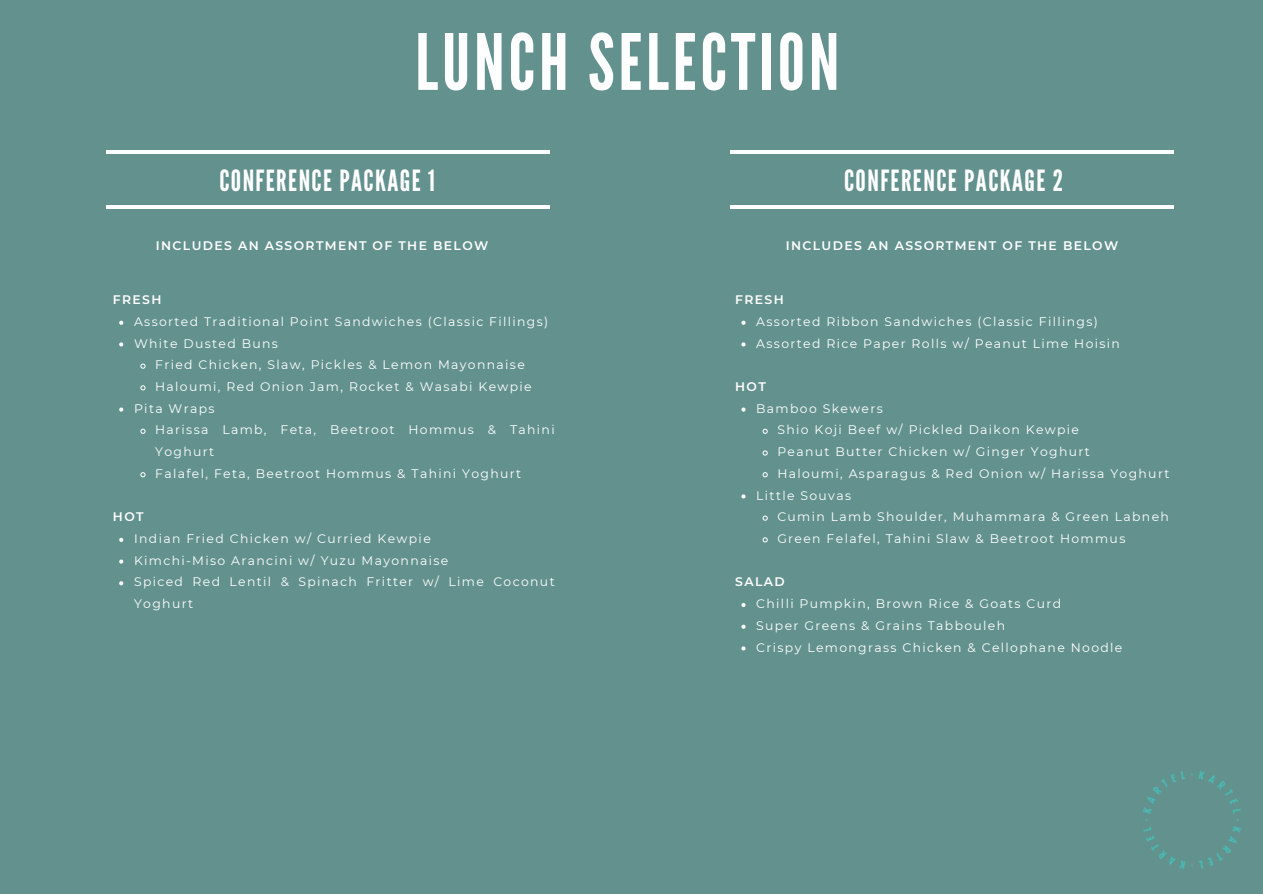
<style>
.page{position:relative;width:1263px;height:894px;background:#fff}
.page>*{position:absolute;margin:0;border:0;box-sizing:border-box;transform-origin:0 0}
.t1{font:77.25px "League Gothic";letter-spacing:.05em;color:#fff}
.t2{font:29.1px "League Gothic";letter-spacing:.05em;color:#fff}
.t3{font:12.45px/21.8px "Montserrat";letter-spacing:.11em;color:#fff}
.t4{font:600 12.45px "Montserrat";letter-spacing:.11em;color:#fff}
</style>
<div class="page">
<div style="left:0;top:0;width:1263px;height:893px;background:#63928e"></div>
<hr style="left:107px;top:151px;width:443px;height:3px;background:#fff">
<hr style="left:107px;top:206px;width:443px;height:3px;background:#fff">
<hr style="left:730px;top:151px;width:444px;height:3px;background:#fff">
<hr style="left:730px;top:206px;width:444px;height:3px;background:#fff">
<svg style="left:119px;top:320px;width:4px;height:5px"></svg>
<svg style="left:119px;top:342px;width:4px;height:4px"></svg>
<svg style="left:140px;top:363px;width:6px;height:6px"></svg>
<svg style="left:140px;top:385px;width:6px;height:6px"></svg>
<svg style="left:119px;top:407px;width:4px;height:4px"></svg>
<svg style="left:140px;top:428px;width:6px;height:6px"></svg>
<svg style="left:140px;top:472px;width:6px;height:6px"></svg>
<svg style="left:119px;top:537px;width:4px;height:4px"></svg>
<svg style="left:119px;top:559px;width:4px;height:4px"></svg>
<svg style="left:119px;top:581px;width:4px;height:4px"></svg>
<svg style="left:741px;top:320px;width:4px;height:5px"></svg>
<svg style="left:741px;top:342px;width:4px;height:4px"></svg>
<svg style="left:741px;top:407px;width:4px;height:4px"></svg>
<svg style="left:762px;top:428px;width:6px;height:6px"></svg>
<svg style="left:762px;top:450px;width:6px;height:6px"></svg>
<svg style="left:762px;top:472px;width:6px;height:6px"></svg>
<svg style="left:741px;top:494px;width:4px;height:4px"></svg>
<svg style="left:762px;top:515px;width:6px;height:6px"></svg>
<svg style="left:762px;top:537px;width:6px;height:6px"></svg>
<svg style="left:741px;top:603px;width:4px;height:4px"></svg>
<svg style="left:741px;top:624px;width:4px;height:4px"></svg>
<svg style="left:741px;top:646px;width:4px;height:4px"></svg>
<img style="left:1143px;top:771px;width:98px;height:97px">
<p class="t1" style="left:415px;top:18px;width:426px">LUNCH SELECTION</p>
<p class="t2" style="left:219px;top:163px;width:217px">CONFERENCE PACKAGE 1</p>
<p class="t2" style="left:844px;top:163px;width:221px">CONFERENCE PACKAGE 2</p>
<p class="t4" style="left:156px;top:238px;width:334px">INCLUDES AN ASSORTMENT OF THE BELOW</p>
<p class="t4" style="left:786px;top:238px;width:334px">INCLUDES AN ASSORTMENT OF THE BELOW</p>
<p class="t4" style="left:113px;top:292px;width:50px">FRESH</p>
<p class="t3" style="left:134px;top:310px;width:416px">Assorted Traditional Point Sandwiches (Classic Fillings)</p>
<p class="t3" style="left:134px;top:332px;width:145px">White Dusted Buns</p>
<p class="t3" style="left:155px;top:354px;width:371px">Fried Chicken, Slaw, Pickles &amp; Lemon Mayonnaise</p>
<p class="t3" style="left:155px;top:375px;width:378px">Haloumi, Red Onion Jam, Rocket &amp; Wasabi Kewpie</p>
<p class="t3" style="left:134px;top:397px;width:82px">Pita Wraps</p>
<p class="t3" style="left:155px;top:419px;width:401px">Harissa Lamb, Feta, Beetroot Hommus &amp; Tahini<br>Yoghurt</p>
<p class="t3" style="left:155px;top:462px;width:367px">Falafel, Feta, Beetroot Hommus &amp; Tahini Yoghurt</p>
<p class="t4" style="left:113px;top:509px;width:32px">HOT</p>
<p class="t3" style="left:134px;top:527px;width:298px">Indian Fried Chicken w/ Curried Kewpie</p>
<p class="t3" style="left:134px;top:549px;width:316px">Kimchi-Miso Arancini w/ Yuzu Mayonnaise</p>
<p class="t3" style="left:134px;top:571px;width:422px">Spiced Red Lentil &amp; Spinach Fritter w/ Lime Coconut<br>Yoghurt</p>
<p class="t4" style="left:735px;top:292px;width:50px">FRESH</p>
<p class="t3" style="left:756px;top:310px;width:343px">Assorted Ribbon Sandwiches (Classic Fillings)</p>
<p class="t3" style="left:756px;top:332px;width:365px">Assorted Rice Paper Rolls w/ Peanut Lime Hoisin</p>
<p class="t4" style="left:735px;top:379px;width:32px">HOT</p>
<p class="t3" style="left:756px;top:397px;width:128px">Bamboo Skewers</p>
<p class="t3" style="left:777px;top:419px;width:303px">Shio Koji Beef w/ Pickled Daikon Kewpie</p>
<p class="t3" style="left:777px;top:440px;width:314px">Peanut Butter Chicken w/ Ginger Yoghurt</p>
<p class="t3" style="left:777px;top:462px;width:393px">Haloumi, Asparagus &amp; Red Onion w/ Harissa Yoghurt</p>
<p class="t3" style="left:756px;top:484px;width:96px">Little Souvas</p>
<p class="t3" style="left:777px;top:505px;width:393px">Cumin Lamb Shoulder, Muhammara &amp; Green Labneh</p>
<p class="t3" style="left:777px;top:527px;width:349px">Green Felafel, Tahini Slaw &amp; Beetroot Hommus</p>
<p class="t4" style="left:735px;top:574px;width:51px">SALAD</p>
<p class="t3" style="left:756px;top:592px;width:306px">Chilli Pumpkin, Brown Rice &amp; Goats Curd</p>
<p class="t3" style="left:756px;top:614px;width:250px">Super Greens &amp; Grains Tabbouleh</p>
<p class="t3" style="left:756px;top:636px;width:368px">Crispy Lemongrass Chicken &amp; Cellophane Noodle</p>
</div>
